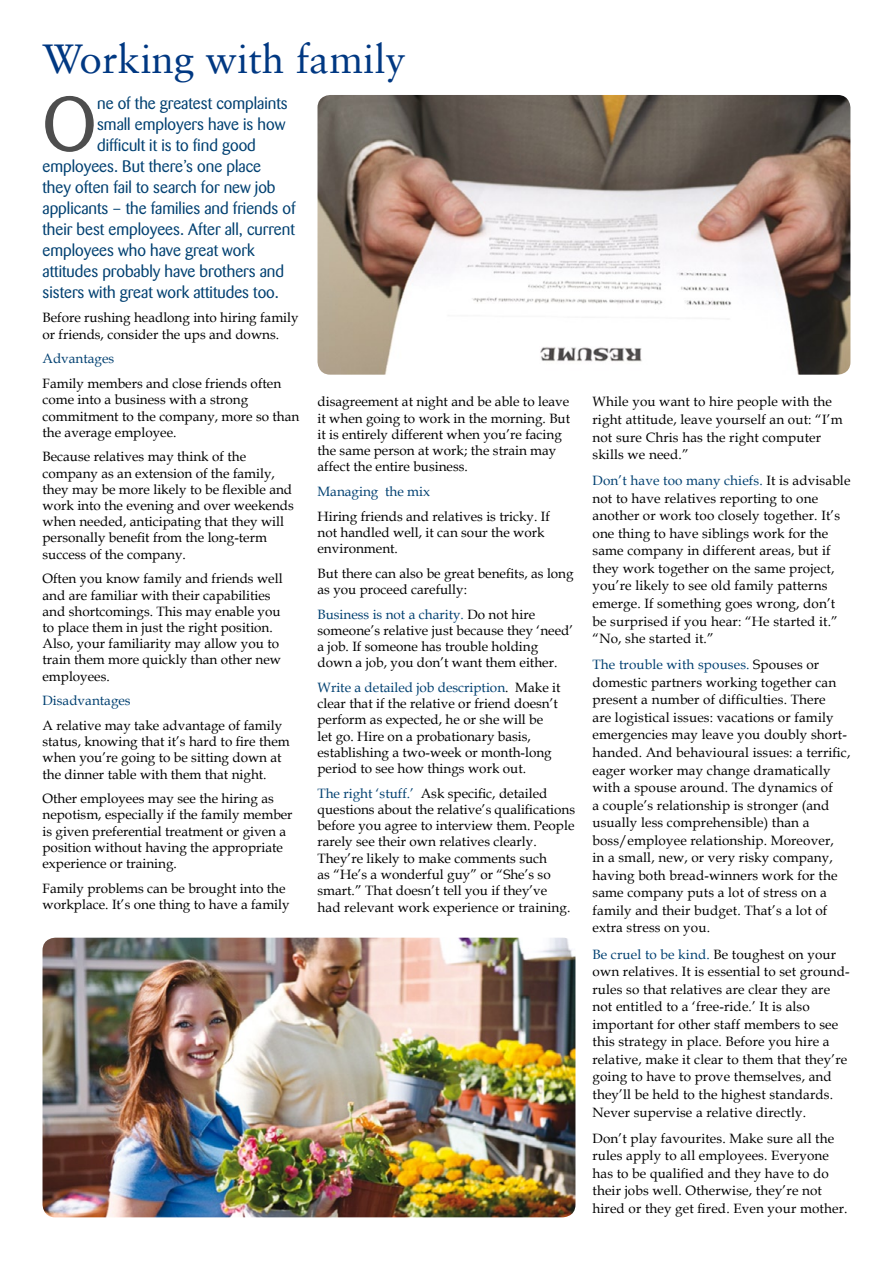
<style>
.page{position:relative;width:893px;height:1263px;background:#fff}
.page>*{position:absolute;margin:0;border:0;box-sizing:border-box;transform-origin:0 0}
.t1{font:75.9px "Barmeno";color:#4e4e4e}
.t2{font:40.5px "Sabon LT";color:#003882}
.t3{font:16.5px "Barmeno";color:#004071}
.t4{font:13.5px/17.5px "Book Antiqua";color:#000}
.t5{font:13.5px "Book Antiqua";color:#004071}
.s1{color:#004071}
</style>
<div class="page">
<img style="left:317px;top:95px;width:533px;height:280px;border-radius:13px">
<img style="left:43px;top:938px;width:532px;height:279px;border-radius:13px">
<h2 class="t2" style="left:43px;top:35px;width:365px">Working with family</h2>
<h1 class="t1" style="left:43px;top:81px;width:55px">O</h1>
<p class="t3" style="left:97px;top:94px;width:192px">ne of the greatest complaints</p>
<p class="t3" style="left:97px;top:115px;width:190px">small employers have is how</p>
<p class="t3" style="left:97px;top:136px;width:160px">difficult it is to find good</p>
<p class="t3" style="left:43px;top:157px;width:220px">employees. But there’s one place</p>
<p class="t3" style="left:43px;top:178px;width:235px">they often fail to search for new job</p>
<p class="t3" style="left:43px;top:199px;width:254px">applicants – the families and friends of</p>
<p class="t3" style="left:43px;top:220px;width:254px">their best employees. After all, current</p>
<p class="t3" style="left:43px;top:241px;width:214px">employees who have great work</p>
<p class="t3" style="left:43px;top:262px;width:243px">attitudes probably have brothers and</p>
<p class="t3" style="left:43px;top:283px;width:238px">sisters with great work attitudes too.</p>
<p class="t4" style="left:43px;top:309px;width:258px;line-height:16.2px">Before rushing headlong into hiring family or friends, consider the ups and downs.</p>
<p class="t5" style="left:43px;top:349px;width:73px">Advantages</p>
<p class="t4" style="left:43px;top:375px;width:258px;line-height:16.2px">Family members and close friends often come into a business with a strong commitment to the company, more so than the average employee.</p>
<p class="t4" style="left:43px;top:448px;width:253px;line-height:16.2px">Because relatives may think of the company as an extension of the family, they may be more likely to be flexible and work into the evening and over weekends when needed, anticipating that they will personally benefit from the long-term success of the company.</p>
<p class="t4" style="left:43px;top:570px;width:242px;line-height:16.2px">Often you know family and friends well and are familiar with their capabilities and shortcomings. This may enable you to place them in just the right position.<br>Also, your familiarity may allow you to train them more quickly than other new employees.</p>
<p class="t5" style="left:43px;top:691px;width:90px">Disadvantages</p>
<p class="t4" style="left:43px;top:717px;width:249px;line-height:16.2px">A relative may take advantage of family status, knowing that it’s hard to fire them when you’re going to be sitting down at the dinner table with them that night.</p>
<p class="t4" style="left:43px;top:790px;width:252px;line-height:16.2px">Other employees may see the hiring as nepotism, especially if the family member is given preferential treatment or given a position without having the appropriate experience or training.</p>
<p class="t4" style="left:43px;top:880px;width:249px;line-height:16.2px">Family problems can be brought into the workplace. It’s one thing to have a family</p>
<p class="t4" style="left:317px;top:393px;width:254px;line-height:16.2px">disagreement at night and be able to leave it when going to work in the morning. But it is entirely different when you’re facing the same person at work; the strain may affect the entire business.</p>
<p class="t5" style="left:317px;top:482px;width:114px">Managing the mix</p>
<p class="t4" style="left:317px;top:508px;width:234px;line-height:16.2px">Hiring friends and relatives is tricky. If not handled well, it can sour the work environment.</p>
<p class="t4" style="left:317px;top:565px;width:258px;line-height:16.2px">But there can also be great benefits, as long as you proceed carefully:</p>
<p class="t4" style="left:317px;top:606px;width:257px;line-height:16.2px"><span class="s1">Business is not a charity.</span> Do not hire someone’s relative just because they ‘need’ a job. If someone has trouble holding down a job, you don’t want them either.</p>
<p class="t4" style="left:317px;top:679px;width:244px;line-height:16.2px"><span class="s1">Write a detailed job description</span>. Make it clear that if the relative or friend doesn’t perform as expected, he or she will be let go. Hire on a probationary basis, establishing a two-week or month-long period to see how things work out.</p>
<p class="t4" style="left:317px;top:785px;width:259px;line-height:16.4px"><span class="s1">The right ‘stuff.’</span> Ask specific, detailed questions about the relative’s qualifications before you agree to interview them. People rarely see their own relatives clearly.<br>They’re likely to make comments such<br>as “He’s a wonderful guy” or “She’s so smart.” That doesn’t tell you if they’ve<br>had relevant work experience or training.</p>
<p class="t4" style="left:592px;top:393px;width:252px">While you want to hire people with the right attitude, leave yourself an out: “I’m not sure Chris has the right computer skills we need.”</p>
<p class="t4" style="left:592px;top:471px;width:259px"><span class="s1">Don’t have too many chiefs.</span> It is advisable not to have relatives reporting to one another or work too closely together. It’s one thing to have siblings work for the same company in different areas, but if they work together on the same project, you’re likely to see old family patterns emerge. If something goes wrong, don’t be surprised if you hear: “He started it.” “No, she started it.”</p>
<p class="t4" style="left:592px;top:655px;width:259px"><span class="s1">The trouble with spouses.</span> Spouses or domestic partners working together can present a number of difficulties. There<br>are logistical issues: vacations or family emergencies may leave you doubly short&shy;handed. And behavioural issues: a terrific, eager worker may change dramatically with a spouse around. The dynamics of<br>a couple’s relationship is stronger (and usually less comprehensible) than a boss/employee relationship. Moreover,<br>in a small, new, or very risky company, having both bread-winners work for the same company puts a lot of stress on a family and their budget. That’s a lot of extra stress on you.</p>
<p class="t4" style="left:592px;top:945px;width:259px"><span class="s1">Be cruel to be kind.</span> Be toughest on your own relatives. It is essential to set ground&shy;rules so that relatives are clear they are not entitled to a ‘free-ride.’ It is also important for other staff members to see this strategy in place. Before you hire a relative, make it clear to them that they’re going to have to prove themselves, and they’ll be held to the highest standards.<br>Never supervise a relative directly.</p>
<p class="t4" style="left:592px;top:1129px;width:257px">Don’t play favourites. Make sure all the rules apply to all employees. Everyone has to be qualified and they have to do their jobs well. Otherwise, they’re not hired or they get fired. Even your mother.</p>
</div>
